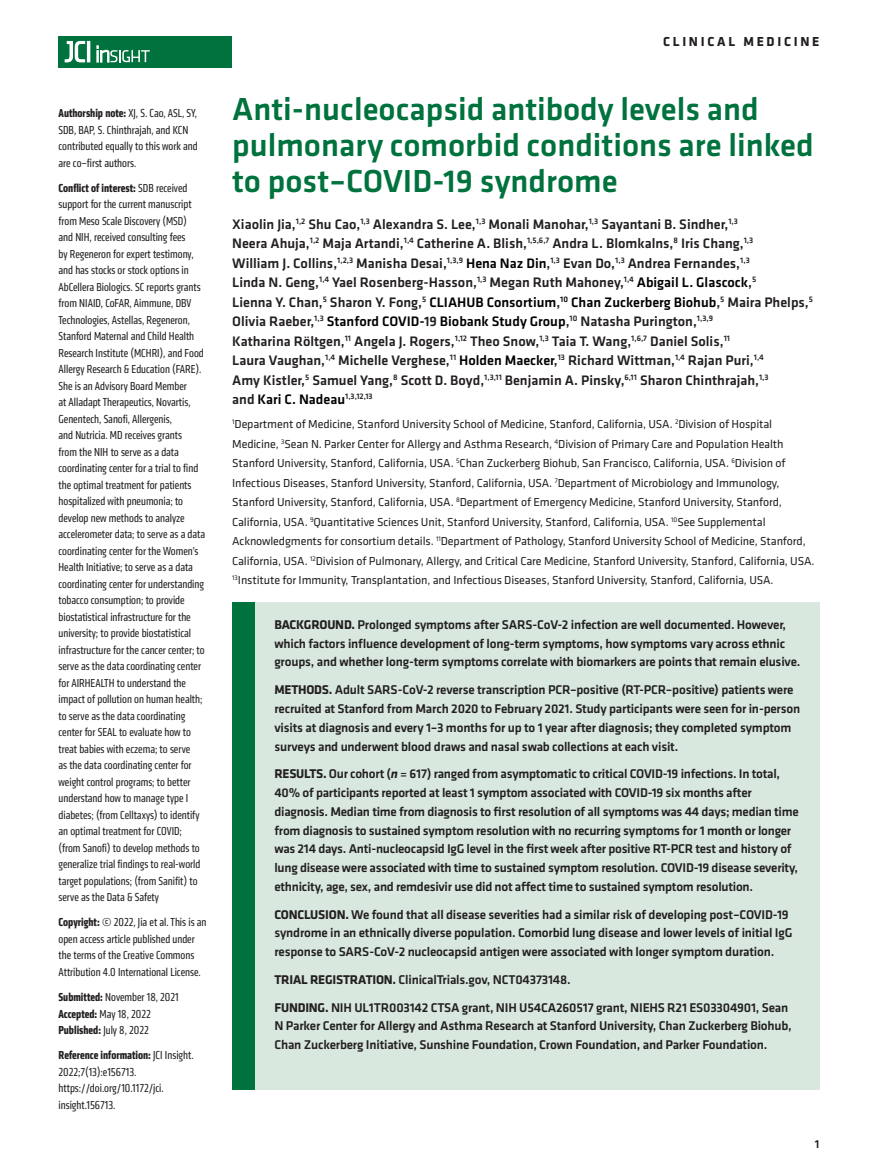
<style>
.page{position:relative;width:878px;height:1175px;background:#fff}
.page>*{position:absolute;margin:0;border:0;box-sizing:border-box;transform-origin:0 0}
.Head_level_1{font:500 33px/36px "Klavika Basic";color:#00723e}
.Authors{font:500 14.25px/19.5px "Klavika Basic";color:#231f20}
.t1{font:700 13.5px "Klavika Basic";letter-spacing:.2em;color:#231f20}
.Abstract_standfirst{font:500 13.2px/18.8px "Klavika Basic";letter-spacing:-.015em;color:#231f20}
.Info_box{font:condensed 12px/16.5px "Klavika";color:#231f20}
.Affiliations{font:12px/19.5px "Klavika";letter-spacing:-.01em;color:#231f20}
.t2{font:500 12px "Klavika Basic";color:#231f20}
.s1{font-weight:700}
.s2{color:#000}
.s3{font-weight:700;font-style:italic}
</style>
<div class="page">
<div style="left:59px;top:36px;width:173px;height:31px;background:#00723e"></div>
<hr style="left:87px;top:41px;width:3px;height:21px;background:#fff">
<svg style="left:64px;top:41px;width:21px;height:22px"></svg>
<svg style="left:97px;top:46px;width:53px;height:16px"></svg>
<div style="left:232px;top:602px;width:587px;height:487px;background:#d8e8df"></div>
<div style="left:232px;top:602px;width:22px;height:487px;background:#00723e"></div>
<p class="Info_box" style="left:59px;top:105px;width:141px"><span class="s1">Authorship note:</span> XJ, S. Cao, ASL, SY,<br>SDB, BAP, S. Chinthrajah, and KCN contributed equally to this work and are co–first authors.</p>
<p class="Info_box" style="left:59px;top:179px;width:148px"><span class="s1">Conflict of interest:</span> SDB received support for the current manuscript from Meso Scale Discovery (MSD)<br>and NIH, received consulting fees<br>by Regeneron for expert testimony, and has stocks or stock options in AbCellera Biologics. SC reports grants from NIAID, CoFAR, Aimmune, DBV Technologies, Astellas, Regeneron, Stanford Maternal and Child Health Research Institute (MCHRI), and Food Allergy Research &amp; Education (FARE).<br>She is an Advisory Board Member<br>at Alladapt Therapeutics, Novartis, Genentech, Sanofi, Allergenis,<br>and Nutricia. MD receives grants<br>from the NIH to serve as a data coordinating center for a trial to find the optimal treatment for patients hospitalized with pneumonia; to develop new methods to analyze accelerometer data; to serve as a data coordinating center for the Women’s Health Initiative; to serve as a data coordinating center for understanding tobacco consumption; to provide biostatistical infrastructure for the university; to provide biostatistical infrastructure for the cancer center; to serve as the data coordinating center for AIRHEALTH to understand the impact of pollution on human health; to serve as the data coordinating center for SEAL to evaluate how to treat babies with eczema; to serve<br>as the data coordinating center for weight control programs; to better understand how to manage type I diabetes; (from Celltaxys) to identify an optimal treatment for COVID; (from Sanofi) to develop methods to generalize trial findings to real-world target populations; (from Sanifit) to serve as the Data &amp; Safety</p>
<p class="Info_box" style="left:59px;top:914px;width:149px"><span class="s1">Copyright:</span> © 2022, Jia et al. This is an open access article published under the terms of the Creative Commons Attribution 4.0 International License.</p>
<p class="Info_box" style="left:59px;top:988px;width:122px"><span class="s1">Submitted:</span> November 18, 2021<br><span class="s1">Accepted:</span> May 18, 2022<br><span class="s1">Published:</span> July 8, 2022</p>
<p class="Info_box" style="left:59px;top:1046px;width:136px"><span class="s1">Reference information:</span> JCI Insight.<br>2022;7(13):e156713. https://doi.org/10.1172/jci. insight.156713.</p>
<p class="t1" style="left:663px;top:32px;width:158px">CLINICAL MEDICINE</p>
<p class="Head_level_1" style="left:232px;top:91px;width:583px">Anti-nucleocapsid antibody levels and pulmonary comorbid conditions are linked to post–COVID-19 syndrome</p>
<p class="Authors" style="left:232px;top:214px;width:582px">Xiaolin Jia,<sup>1,2</sup> Shu Cao,<sup>1,3</sup> Alexandra S. Lee,<sup>1,3</sup> Monali Manohar,<sup>1,3</sup> Sayantani B. Sindher,<sup>1,3<br></sup>Neera Ahuja,<sup>1,2</sup> Maja Artandi,<sup>1,4</sup> Catherine A. Blish,<sup>1,5,6,7</sup> Andra L. Blomkalns,<sup>8</sup> Iris Chang,<sup>1,3<br></sup>William J. Collins,<sup>1,2,3</sup> Manisha Desai,<sup>1,3,9</sup> <span class="s2">Hena Naz Din</span>,<sup>1,3</sup> Evan Do,<sup>1,3</sup> Andrea Fernandes,<sup>1,3<br></sup>Linda N. Geng,<sup>1,4</sup> Yael Rosenberg-Hasson,<sup>1,3</sup> Megan Ruth Mahoney,<sup>1,4</sup> <span class="s2">Abigail L. Glascock</span>,<sup>5<br></sup>Lienna Y. Chan,<sup>5</sup> Sharon Y. Fong,<sup>5</sup> <span class="s2">CLIAHUB Consortium</span>,<sup>10</sup> <span class="s2">Chan Zuckerberg Biohub</span>,<sup>5</sup> Maira Phelps,<sup>5<br></sup>Olivia Raeber,<sup>1,3</sup> <span class="s2">Stanford COVID-</span>19 <span class="s2">Biobank Study Group</span>,<sup>10</sup> Natasha Purington,<sup>1,3,9<br></sup>Katharina Röltgen,<sup>11</sup> Angela J. Rogers,<sup>1,12</sup> Theo Snow,<sup>1,3</sup> Taia T. Wang,<sup>1,6,7</sup> Daniel Solis,<sup>11<br></sup>Laura Vaughan,<sup>1,4</sup> Michelle Verghese,<sup>11</sup> <span class="s2">Holden Maecker</span>,<sup>13</sup> Richard Wittman,<sup>1,4</sup> Rajan Puri,<sup>1,4<br></sup>Amy Kistler,<sup>5</sup> Samuel Yang,<sup>8</sup> Scott D. Boyd,<sup>1,3,11</sup> Benjamin A. Pinsky,<sup>6,11</sup> Sharon Chinthrajah,<sup>1,3<br></sup>and <span class="s2">Kari C. Nadeau</span><sup>1,3,12,13</sup></p>
<p class="Affiliations" style="left:232px;top:414px;width:584px"><sup>1</sup>Department of Medicine, Stanford University School of Medicine, Stanford, California, USA. <sup>2</sup>Division of Hospital Medicine, <sup>3</sup>Sean N. Parker Center for Allergy and Asthma Research, <sup>4</sup>Division of Primary Care and Population Health Stanford University, Stanford, California, USA. <sup>5</sup>Chan Zuckerberg Biohub, San Francisco, California, USA. <sup>6</sup>Division of Infectious Diseases, Stanford University, Stanford, California, USA. <sup>7</sup>Department of Microbiology and Immunology, Stanford University, Stanford, California, USA. <sup>8</sup>Department of Emergency Medicine, Stanford University, Stanford, California, USA. <sup>9</sup>Quantitative Sciences Unit, Stanford University, Stanford, California, USA. <sup>10</sup>See Supplemental Acknowledgments for consortium details. <sup>11</sup>Department of Pathology, Stanford University School of Medicine, Stanford, California, USA. <sup>12</sup>Division of Pulmonary, Allergy, and Critical Care Medicine, Stanford University, Stanford, California, USA.<br><sup>13</sup>Institute for Immunity, Transplantation, and Infectious Diseases, Stanford University, Stanford, California, USA.</p>
<p class="Abstract_standfirst" style="left:274px;top:615px;width:527px"><span class="s1">BACKGROUND.</span> Prolonged symptoms after SARS-CoV-2 infection are well documented. However, which factors influence development of long-term symptoms, how symptoms vary across ethnic groups, and whether long-term symptoms correlate with biomarkers are points that remain elusive.</p>
<p class="Abstract_standfirst" style="left:274px;top:680px;width:527px"><span class="s1">METHODS.</span> Adult SARS-CoV-2 reverse transcription PCR–positive (RT-PCR–positive) patients were recruited at Stanford from March 2020 to February 2021. Study participants were seen for in-person visits at diagnosis and every 1–3 months for up to 1 year after diagnosis; they completed symptom surveys and underwent blood draws and nasal swab collections at each visit.</p>
<p class="Abstract_standfirst" style="left:274px;top:764px;width:526px"><span class="s1">RESULTS.</span> Our cohort (<span class="s3">n</span> = 617) ranged from asymptomatic to critical COVID-19 infections. In total, 40% of participants reported at least 1 symptom associated with COVID-19 six months after diagnosis. Median time from diagnosis to first resolution of all symptoms was 44 days; median time from diagnosis to sustained symptom resolution with no recurring symptoms for 1 month or longer was 214 days. Anti-nucleocapsid IgG level in the first week after positive RT-PCR test and history of lung disease were associated with time to sustained symptom resolution. COVID-19 disease severity, ethnicity, age, sex, and remdesivir use did not affect time to sustained symptom resolution.</p>
<p class="Abstract_standfirst" style="left:274px;top:904px;width:519px"><span class="s1">CONCLUSION.</span> We found that all disease severities had a similar risk of developing post–COVID-19 syndrome in an ethnically diverse population. Comorbid lung disease and lower levels of initial IgG response to SARS-CoV-2 nucleocapsid antigen were associated with longer symptom duration.</p>
<p class="Abstract_standfirst" style="left:274px;top:969px;width:298px"><span class="s1">TRIAL REGISTRATION.</span> ClinicalTrials.gov, NCT04373148.</p>
<p class="Abstract_standfirst" style="left:274px;top:997px;width:519px"><span class="s1">FUNDING.</span> NIH UL1TR003142 CTSA grant, NIH U54CA260517 grant, NIEHS R21 ES03304901, Sean<br>N Parker Center for Allergy and Asthma Research at Stanford University, Chan Zuckerberg Biohub,<br>Chan Zuckerberg Initiative, Sunshine Foundation, Crown Foundation, and Parker Foundation.</p>
<p class="t2" style="left:814px;top:1135px;width:6px">1</p>
</div>
